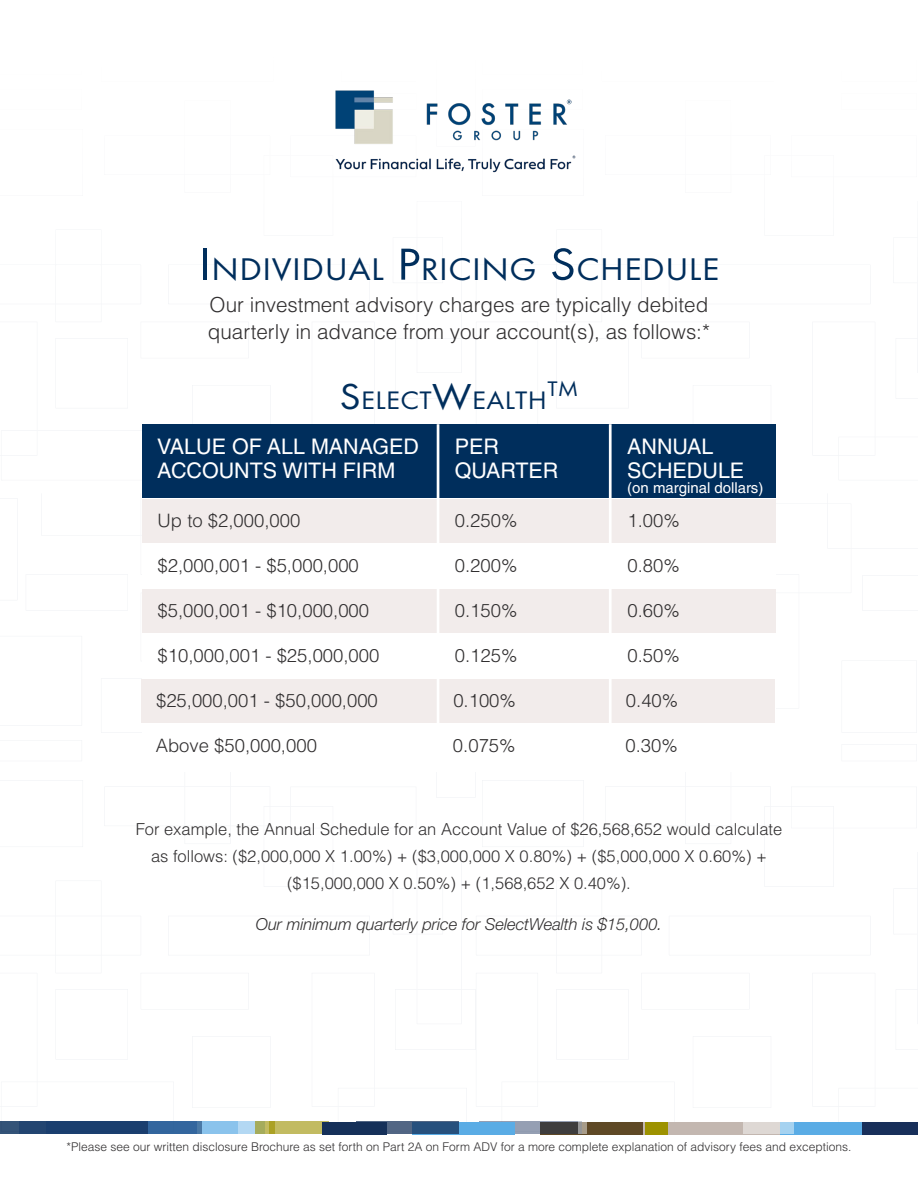
<style>
.page{position:relative;width:918px;height:1188px;background:#fff}
.page>*{position:absolute;margin:0;border:0;box-sizing:border-box;transform-origin:0 0}
.t1{font:32.55px "Futura PT";letter-spacing:.015em;color:#002e5c;scale:1.1 1}
.t2{font:26.25px "Futura PT";letter-spacing:.015em;color:#002e5c;scale:1.1 1}
.t3{font:21.9px "Futura PT";color:#002e5c;scale:1.1 1}
.t4{font:21.45px/24.2px "Helvetica LT Std";color:#fff}
.t5{font:300 20.7px/27px "Helvetica LT Std";color:#312f30}
.t6{font:300 18.45px "Helvetica LT Std";color:#312f30}
.t7{font:300 16.5px/27px "Helvetica LT Std";color:#312f30;text-align:center}
.t8{font:italic 300 16.5px "Helvetica Neue";color:#312f30}
.t9{font:15px "Helvetica LT Std";color:#fff}
.t10{font:300 12px "Helvetica LT Std";color:#312f30}
.s1{font-size:46.5px}
.s2{font-size:37.5px}
</style>
<div class="page">
<div style="left:772px;top:1122px;width:146px;height:12px;background:#182f5a"></div>
<div style="left:644px;top:1122px;width:218px;height:12px;background:#5aace5"></div>
<div style="left:47px;top:1122px;width:218px;height:12px;background:#b3d8f3"></div>
<div style="left:19px;top:1122px;width:218px;height:12px;background:#8ac3ec"></div>
<svg style="left:0;top:1122px;width:202px;height:12px;background:#254c7c"></svg>
<div style="left:561px;top:1122px;width:218px;height:12px;background:#c3b7b0"></div>
<div style="left:645px;top:1122px;width:22px;height:12px;background:#9d9200"></div>
<svg style="left:255px;top:1122px;width:67px;height:12px"></svg>
<div style="left:269px;top:1122px;width:6px;height:12px;background:#aba124"></div>
<div style="left:540px;top:1122px;width:102px;height:12px;background:#5f4926"></div>
<svg style="left:515px;top:1122px;width:63px;height:12px"></svg>
<div style="left:412px;top:1122px;width:103px;height:12px;background:#5aace5"></div>
<svg style="left:387px;top:1122px;width:72px;height:12px"></svg>
<div style="left:322px;top:1122px;width:65px;height:12px;background:#153059"></div>
<svg style="left:743px;top:1122px;width:51px;height:12px"></svg>
<svg style="left:578px;top:1122px;width:9px;height:12px"></svg>
<div style="left:142px;top:424px;width:634px;height:75px;background:#002e5c"></div>
<div style="left:142px;top:499px;width:634px;height:43px;background:#f2eceb"></div>
<div style="left:142px;top:589px;width:634px;height:44px;background:#f2eceb"></div>
<img style="left:335px;top:90px;width:241px;height:83px">
<div style="left:141px;top:679px;width:633px;height:44px;background:#f2eceb"></div>
<hr style="left:437px;top:424px;width:2px;height:348px;background:#fff">
<hr style="left:609px;top:424px;width:3px;height:348px;background:#fff">
<p class="t1" style="left:198px;top:250px;width:475px"><span class="s1">I</span>NDIVI DUAL <span class="s1">P</span>RICI NG <span class="s1">S</span>CHEDULE</p>
<p class="t5" style="left:208px;top:291px;width:504px">Our investment advisory charges are typically debited quarterly in advance from your account(s), as follows:*</p>
<p class="t2" style="left:339px;top:385px;width:190px"><span class="s2">S</span>ELECT<span class="s2">W</span>EALTH</p>
<p class="t3" style="left:547px;top:376px;width:30px">TM</p>
<p class="t4" style="left:157px;top:435px;width:263px">VALUE OF ALL MANAGED<br>ACCOUNTS WITH FIRM</p>
<p class="t4" style="left:455px;top:435px;width:46px">PER</p>
<p class="t4" style="left:455px;top:459px;width:105px">QUARTER</p>
<p class="t6" style="left:158px;top:509px;width:144px">Up to $2,000,000</p>
<p class="t6" style="left:158px;top:554px;width:203px">$2,000,001 - $5,000,000</p>
<p class="t6" style="left:158px;top:599px;width:213px">$5,000,001 - $10,000,000</p>
<p class="t6" style="left:158px;top:644px;width:223px">$10,000,001 - $25,000,000</p>
<p class="t6" style="left:455px;top:509px;width:64px">0.250%</p>
<p class="t6" style="left:455px;top:554px;width:64px">0.200%</p>
<p class="t6" style="left:455px;top:599px;width:64px">0.150%</p>
<p class="t6" style="left:455px;top:644px;width:64px">0.125%</p>
<p class="t4" style="left:627px;top:435px;width:119px">ANNUAL<br>SCHEDULE</p>
<p class="t9" style="left:627px;top:479px;width:138px">(on marginal dollars)</p>
<p class="t6" style="left:627px;top:509px;width:54px">1.00%</p>
<p class="t6" style="left:627px;top:554px;width:54px">0.80%</p>
<p class="t6" style="left:627px;top:599px;width:54px">0.60%</p>
<p class="t6" style="left:627px;top:644px;width:54px">0.50%</p>
<p class="t6" style="left:156px;top:689px;width:223px">$25,000,001 - $50,000,000</p>
<p class="t6" style="left:453px;top:689px;width:64px">0.100%</p>
<p class="t6" style="left:626px;top:689px;width:54px">0.40%</p>
<p class="t6" style="left:156px;top:734px;width:163px">Above $50,000,000</p>
<p class="t6" style="left:453px;top:734px;width:64px">0.075%</p>
<p class="t6" style="left:626px;top:734px;width:54px">0.30%</p>
<p class="t7" style="left:136px;top:816px;width:648px">For example, the Annual Schedule for an Account Value of $26,568,652 would calculate as follows: ($2,000,000 X 1.00%) + ($3,000,000 X 0.80%) + ($5,000,000 X 0.60%) + ($15,000,000 X 0.50%) + (1,568,652 X 0.40%).</p>
<p class="t8" style="left:256px;top:911px;width:408px">Our minimum quarterly price for SelectWealth is $15,000.</p>
<p class="t10" style="left:67px;top:1140px;width:786px">*Please see our written disclosure Brochure as set forth on Part 2A on Form ADV for a more complete explanation of advisory fees and exceptions.</p>
</div>
